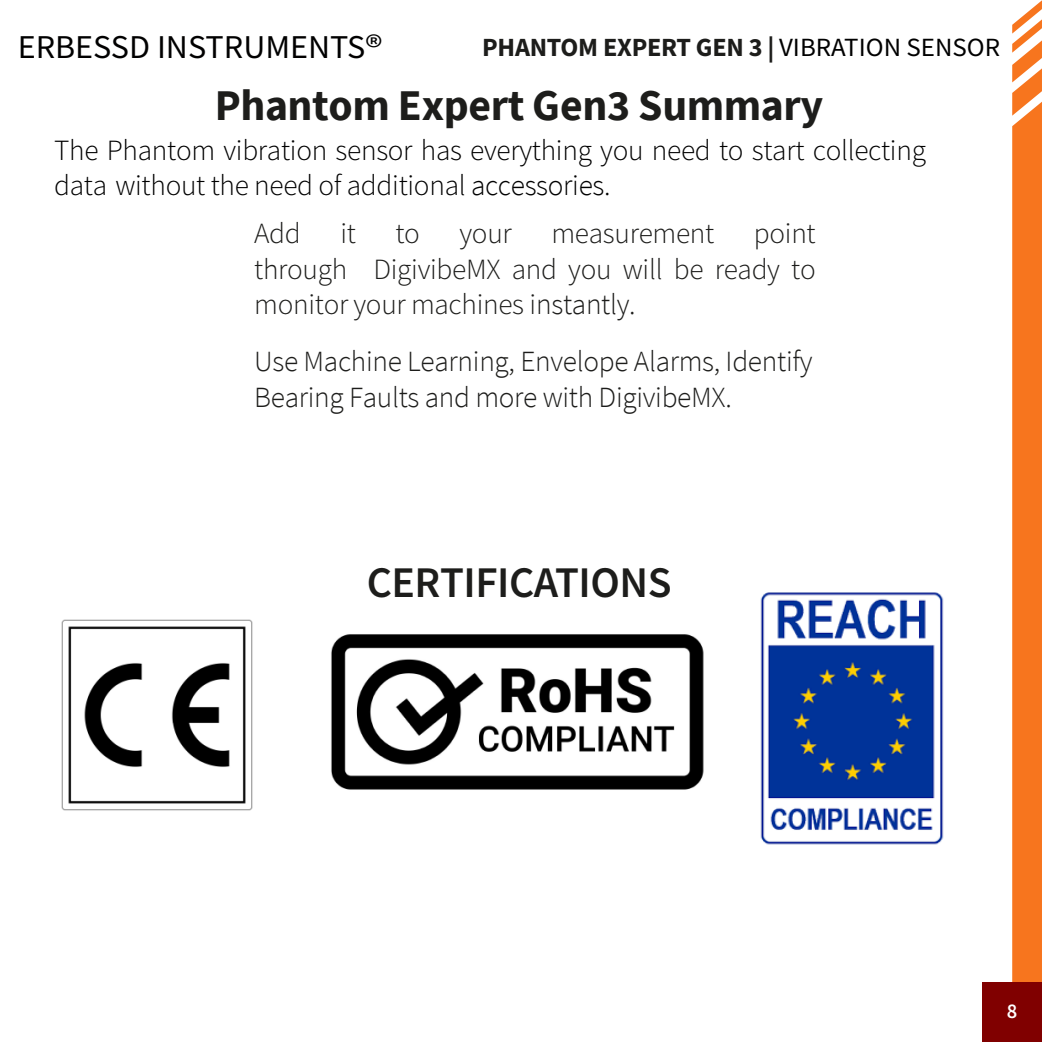
<style>
.page{position:relative;width:1042px;height:1042px;background:#fff}
.page>*{position:absolute;margin:0;border:0;box-sizing:border-box;transform-origin:0 0}
.t1{font:700 43.75px "Source Sans Pro";letter-spacing:-.01em;color:#1d1d1b}
.t2{font:600 43.75px "Source Sans Pro";letter-spacing:-.01em;color:#1d1d1b}
.t3{font:33.25px "Source Sans Pro";color:#010000}
.t4{font:300 29.4px/35.2px "Source Sans Pro";letter-spacing:-.01em;color:#1d1d1b;text-align:justify}
.t5{font:300 29.4px/35.2px "Source Sans Pro";letter-spacing:-.01em;color:#000}
.t6{font:700 26.25px "Source Sans Pro";letter-spacing:-.01em;color:#1d1d1b}
.t7{font:600 21px "Source Sans Pro";color:#fff}
.s1{font-weight:400;color:#000}
</style>
<div class="page">
<svg style="left:1012px;top:0;width:30px;height:982px;background:#f77d2c"></svg>
<div style="left:982px;top:982px;width:60px;height:60px;background:#800000"></div>
<img style="left:61px;top:619px;width:192px;height:192px">
<img style="left:331px;top:634px;width:373px;height:156px">
<img style="left:760px;top:592px;width:184px;height:253px">
<p class="t3" style="left:18px;top:26px;width:366px">ERBESSD INSTRUMENTS®</p>
<p class="t6" style="left:482px;top:30px;width:519px">PHANTOM EXPERT GEN 3 | <span class="s1">VIBRATION SENSOR</span></p>
<h1 class="t1" style="left:215px;top:76px;width:610px">Phantom Expert Gen3 Summary</h1>
<p class="t5" style="left:54px;top:132px;width:873px">The Phantom vibration sensor has everything you need to start collecting data without the need of additional accessories.</p>
<p class="t4" style="left:254px;top:216px;width:48px">Add</p>
<p class="t4" style="left:340px;top:216px;width:17px">it</p>
<p class="t4" style="left:395px;top:216px;width:26px">to</p>
<p class="t4" style="left:459px;top:216px;width:54px">your</p>
<p class="t4" style="left:551px;top:216px;width:164px">measurement</p>
<p class="t4" style="left:254px;top:216px;width:563px;text-indent:500px">point through DigivibeMX and you will be ready to monitor your machines instantly.</p>
<p class="t4" style="left:254px;top:344px;width:560px">Use Machine Learning, Envelope Alarms, Identify<br>Bearing Faults and more with DigivibeMX.</p>
<h1 class="t2" style="left:367px;top:553px;width:306px">CERTIFICATIONS</h1>
<p class="t7" style="left:1007px;top:997px;width:12px">8</p>
</div>
